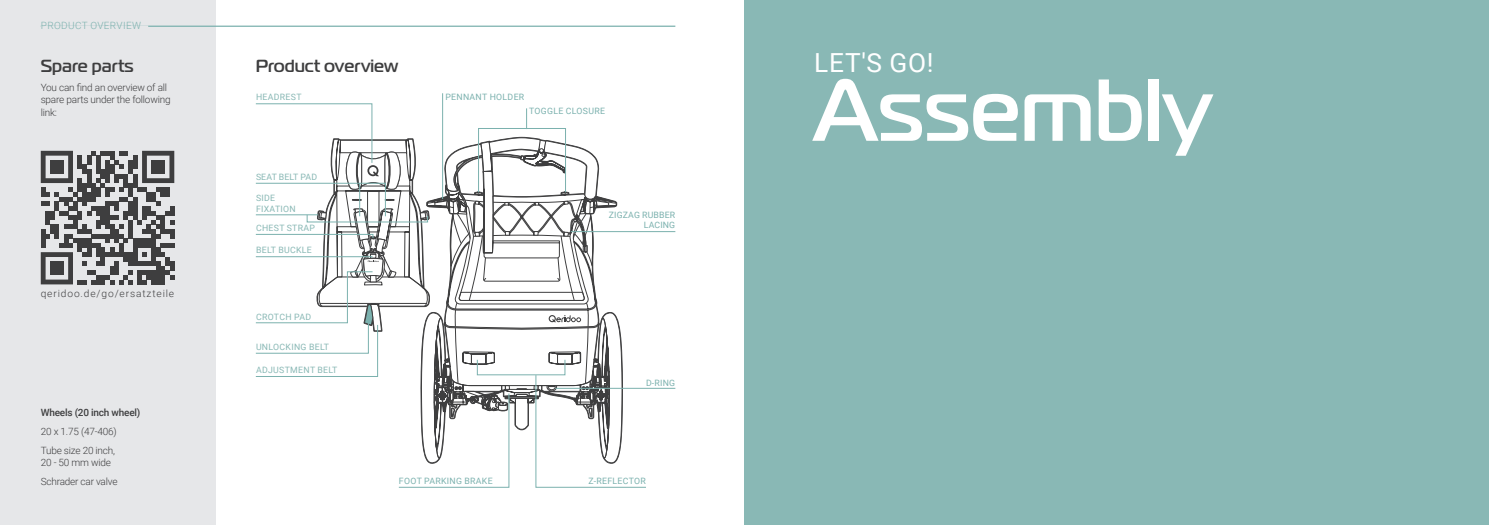
<style>
.page{position:relative;width:1489px;height:525px;background:#fff}
.page>*{position:absolute;margin:0;border:0;box-sizing:border-box;transform-origin:0 0}
.t1{font:500 87.5px "Magistral";color:#fff}
.t2{font:26.25px "Roboto";color:#fff}
.t3{font:500 17.5px "Magistral";color:#3e3e3f}
.t4{font:300 10px/12.5px "Roboto";letter-spacing:-.02em;color:#3e3e3f}
.t5{font:300 10px "Roboto";letter-spacing:.085em;color:#3e3e3f}
.t6{font:500 10px "Roboto";letter-spacing:-.02em;color:#3e3e3f}
.t7{font:300 10px "Roboto";letter-spacing:.035em;color:#7bb1ae}
.t8{font:8.75px/10.5px "Roboto";letter-spacing:.035em;color:#89b8b5}
.t9{font:8.75px "Roboto";letter-spacing:.035em;color:#7bb1ae}
.t10{font:8.75px/10.5px "Roboto";letter-spacing:.015em;color:#7bb1ae;text-align:right}
.t11{font:8.75px "Roboto";letter-spacing:.015em;color:#89b8b5}
</style>
<div class="page">
<div style="left:0;top:0;width:215px;height:524px;background:#e6e7e9"></div>
<svg style="left:41px;top:151px;width:133px;height:133px"></svg>
<div style="left:50px;top:160px;width:14px;height:14px;background:#3e3e3f"></div>
<div style="left:151px;top:160px;width:14px;height:14px;background:#3e3e3f"></div>
<div style="left:50px;top:261px;width:14px;height:14px;background:#3e3e3f"></div>
<div style="left:744px;top:0;width:744px;height:524px;background:#89b8b5"></div>
<hr style="left:442px;top:93px;width:1px;height:106px;background:#7bb1ae">
<hr style="left:570px;top:231px;width:105px;height:1px;background:#7bb1ae">
<hr style="left:555px;top:388px;width:120px;height:1px;background:#7bb1ae">
<hr style="left:41px;top:26px;width:634px;height:1px;background:#7bb1ae">
<hr style="left:41px;top:25px;width:107px;height:3px;background:#e6e7e9">
<svg style="left:255px;top:103px;width:391px;height:384px"></svg>
<p class="t7" style="left:41px;top:19px;width:102px">PRODUCT OVERVIEW</p>
<h3 class="t3" style="left:41px;top:55px;width:95px">Spare parts</h3>
<p class="t4" style="left:41px;top:80px;width:131px">You can find an overview of all spare parts under the following link:</p>
<p class="t5" style="left:41px;top:286px;width:135px">qeridoo.de/go/ersatzteile</p>
<p class="t6" style="left:41px;top:405px;width:101px">Wheels (20 inch wheel)</p>
<p class="t4" style="left:41px;top:421px;width:77px;line-height:18.8px">20 x 1.75 (47-406)<br>Tube size 20 inch,</p>
<p class="t4" style="left:41px;top:452px;width:78px;line-height:18.8px">20 - 50 mm wide<br>Schrader car valve</p>
<h3 class="t3" style="left:256px;top:55px;width:144px">Product overview</h3>
<p class="t8" style="left:256px;top:91px;width:47px">HEADREST</p>
<p class="t11" style="left:256px;top:171px;width:63px">SEAT BELT PAD</p>
<p class="t8" style="left:256px;top:192px;width:41px">SIDE<br>FIXATION</p>
<p class="t8" style="left:256px;top:222px;width:60px">CHEST STRAP</p>
<p class="t8" style="left:256px;top:245px;width:57px">BELT BUCKLE</p>
<p class="t8" style="left:256px;top:311px;width:57px">CROTCH PAD</p>
<p class="t8" style="left:256px;top:341px;width:75px">UNLOCKING BELT</p>
<p class="t8" style="left:256px;top:364px;width:83px">ADJUSTMENT BELT</p>
<p class="t9" style="left:445px;top:91px;width:80px">PENNANT HOLDER</p>
<p class="t9" style="left:529px;top:105px;width:77px">TOGGLE CLOSURE</p>
<p class="t10" style="left:609px;top:209px;width:68px">ZIGZAG RUBBER<br>LACING</p>
<p class="t9" style="left:646px;top:376px;width:31px">D-RING</p>
<p class="t9" style="left:399px;top:474px;width:95px">FOOT PARKING BRAKE</p>
<p class="t9" style="left:588px;top:474px;width:59px">Z-REFLECTOR</p>
<h2 class="t2" style="left:814px;top:44px;width:121px">LET'S GO!</h2>
<h1 class="t1" style="left:813px;top:57px;width:400px">Assembly</h1>
</div>
